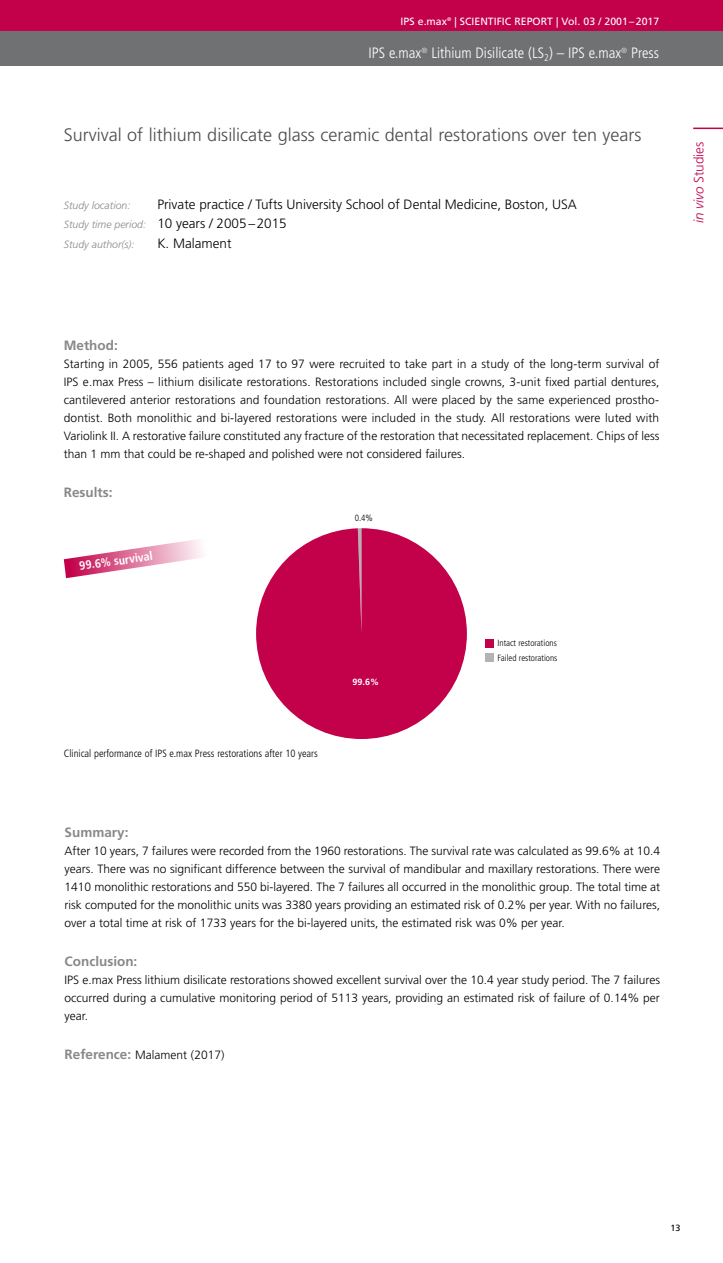
<style>
.page{position:relative;width:723px;height:1263px;background:#fff}
.page>*{position:absolute;margin:0;border:0;box-sizing:border-box;transform-origin:0 0}
.t1{font:300 18px "Frutiger";color:#4b4b4d}
.t2{font:300 condensed 15px "Frutiger";color:#fff}
.t3{font:300 13.5px/19.5px "Frutiger";color:#000}
.t4{font:700 13.5px "Frutiger";color:#87888a}
.t5{font:300 13.5px "Frutiger";color:#c3004a}
.t6{font:300 12px/18px "Frutiger";color:#000;text-align:justify}
.t7{font:700 condensed 12px "Frutiger";color:#fff}
.t8{font:300 condensed 10.5px "Frutiger";color:#000}
.t9{font:10.5px "Frutiger";color:#fff}
.t10{font:italic 300 10.5px "Frutiger";color:#87888a}
.t11{font:300 condensed 9px "Frutiger";color:#000}
.t12{font:700 9px "Frutiger";color:#fff}
.t13{font:9px "Frutiger";color:#000}
.s1{font-style:italic;font-size:10.5px;color:#87888a}
.s2{font-style:italic}
.s3{font-weight:700;font-size:13.5px;color:#87888a}
</style>
<div class="page">
<div style="left:0;top:0;width:723px;height:32px;background:#c3004a"></div>
<div style="left:0;top:31px;width:723px;height:34px;background:#707172"></div>
<svg style="left:64px;top:540px;width:138px;height:38px"></svg>
<div style="left:256px;top:528px;width:211px;height:211px;background:#c3004a;border-radius:105px"></div>
<div style="left:485px;top:639px;width:8px;height:9px;background:#c3004a"></div>
<div style="left:485px;top:653px;width:8px;height:9px;background:#b1b3b4"></div>
<hr style="left:693px;top:128px;width:30px;height:1px;background:#c3004a">
<p class="t9" style="left:401px;top:15px;width:260px">IPS e.max<sup>®</sup> | SCIENTIFIC REPORT | Vol. 03 / 2001–2017</p>
<p class="t2" style="left:368px;top:44px;width:292px">IPS e.max<sup>®</sup> Lithium Disilicate (LS<sub>2</sub>) – IPS e.max<sup>®</sup> Press</p>
<h1 class="t1" style="left:64px;top:125px;width:579px">Survival of lithium disilicate glass ceramic dental restorations over ten years</h1>
<p class="t3" style="left:64px;top:194px;width:515px;text-indent:94px">Private practice / Tufts University School of Dental Medicine, Boston, USA<br><span class="s1">Study time period:</span> 10 years / 2005–2015</p>
<p class="t10" style="left:64px;top:238px;width:72px">Study author(s):</p>
<p class="t3" style="left:157px;top:233px;width:76px">K. Malament</p>
<p class="t10" style="left:64px;top:199px;width:68px">Study location:</p>
<p class="t5" style="left:691px;top:223px;width:83px;rotate:-90deg"><span class="s2">in vivo</span> Studies</p>
<p class="t4" style="left:64px;top:338px;width:55px">Method:</p>
<p class="t6" style="left:64px;top:355px;width:597px">Starting in 2005, 556 patients aged 17 to 97 were recruited to take part in a study of the long-term survival of IPS e.max Press – lithium disilicate restorations. Restorations included single crowns, 3-unit fixed partial dentures, cantilevered anterior restorations and foundation restorations. All were placed by the same experienced prostho&shy;dontist. Both monolithic and bi-layered restorations were included in the study. All restorations were luted with Variolink II. A restorative failure constituted any fracture of the restoration that necessitated replacement. Chips of less than 1 mm that could be re-shaped and polished were not considered failures.</p>
<p class="t4" style="left:64px;top:485px;width:50px">Results:</p>
<p class="t7" style="left:78px;top:559px;width:76px;rotate:-8deg">99.6% survival</p>
<p class="t11" style="left:355px;top:513px;width:20px">0.4%</p>
<p class="t8" style="left:64px;top:747px;width:256px">Clinical performance of IPS e.max Press restorations after 10 years</p>
<p class="t12" style="left:352px;top:676px;width:28px">99.6%</p>
<p class="t11" style="left:497px;top:638px;width:61px">Intact restorations</p>
<p class="t11" style="left:497px;top:653px;width:61px">Failed restorations</p>
<p class="t4" style="left:65px;top:824px;width:65px">Summary:</p>
<p class="t6" style="left:65px;top:842px;width:597px">After 10 years, 7 failures were recorded from the 1960 restorations. The survival rate was calculated as 99.6% at 10.4 years. There was no significant difference between the survival of mandibular and maxillary restorations. There were 1410 monolithic restorations and 550 bi-layered. The 7 failures all occurred in the monolithic group. The total time at risk computed for the monolithic units was 3380 years providing an estimated risk of 0.2% per year. With no failures, over a total time at risk of 1733 years for the bi-layered units, the estimated risk was 0% per year.</p>
<p class="t4" style="left:65px;top:953px;width:74px">Conclusion:</p>
<p class="t6" style="left:65px;top:971px;width:597px">IPS e.max Press lithium disilicate restorations showed excellent survival over the 10.4 year study period. The 7 failures occurred during a cumulative monitoring period of 5113 years, providing an estimated risk of failure of 0.14% per year.</p>
<p class="t6" style="left:65px;top:1046px;width:161px"><span class="s3">Reference:</span> Malament (2017)</p>
<p class="t13" style="left:670px;top:1223px;width:12px">13</p>
</div>
